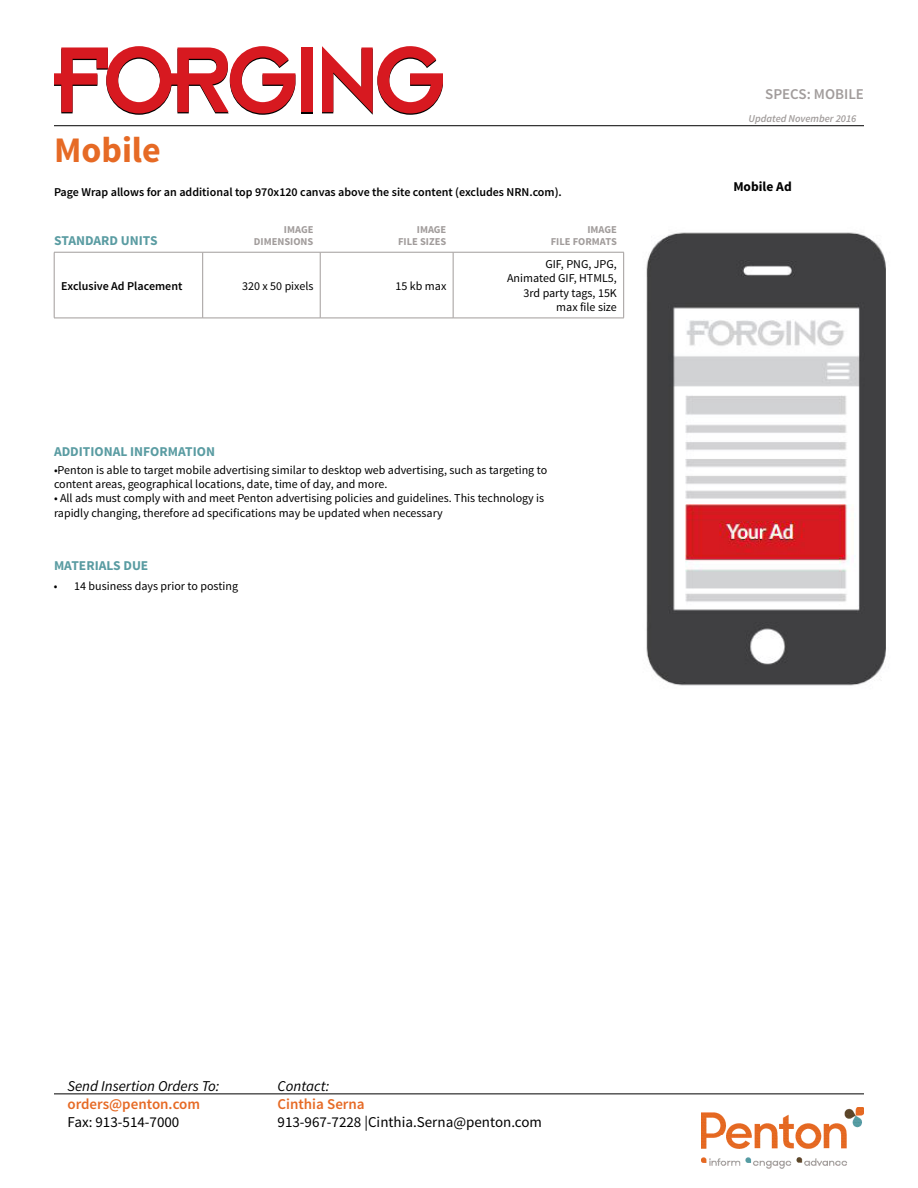
<style>
.page{position:relative;width:918px;height:1188px;background:#fff}
.page>*{position:absolute;margin:0;border:0;box-sizing:border-box;transform-origin:0 0}
.t1{font:700 36px "Source Sans Pro";color:#e66a25}
.t2{font:15px "Source Sans Pro";color:#000}
.t3{font:italic 15px "Source Sans Pro";color:#000}
.t4{font:600 15px "Source Sans Pro";color:#e66a25}
.t5{font:600 15px "Source Sans Pro";color:#a19c9b}
.t6{font:700 13.5px "Source Sans Pro";color:#5a9ca2}
.t7{font:700 13.5px "Source Sans Pro";color:#000}
.t8{font:12px/14.4px "Source Sans Pro";color:#000}
.t9{font:600 12px "Source Sans Pro";color:#000}
.t10{font:700 10.5px/12.6px "Source Sans Pro";color:#a19c9b;text-align:right}
.t11{font:italic 600 10.5px "Source Sans Pro";color:#a19c9b}
</style>
<div class="page">
<hr style="left:54px;top:125px;width:810px;height:1px;background:#000">
<hr style="left:54px;top:1094px;width:810px;height:1px;background:#000">
<img style="left:702px;top:1107px;width:162px;height:62px">
<div style="left:301px;top:49px;width:11px;height:64px;background:#000"></div>
<svg style="left:54px;top:46px;width:241px;height:69px"></svg>
<div style="left:301px;top:47px;width:11px;height:65px;background:#d71920"></div>
<svg style="left:322px;top:46px;width:121px;height:69px"></svg>
<hr style="left:54px;top:252px;width:149px;height:1px;background:#a19c9b">
<hr style="left:54px;top:252px;width:1px;height:66px;background:#a19c9b">
<hr style="left:203px;top:252px;width:117px;height:1px;background:#a19c9b">
<hr style="left:202px;top:252px;width:1px;height:66px;background:#a19c9b">
<hr style="left:320px;top:252px;width:133px;height:1px;background:#a19c9b">
<hr style="left:320px;top:252px;width:1px;height:66px;background:#a19c9b">
<hr style="left:453px;top:252px;width:171px;height:1px;background:#a19c9b">
<hr style="left:453px;top:252px;width:1px;height:66px;background:#a19c9b">
<hr style="left:623px;top:252px;width:1px;height:66px;background:#a19c9b">
<hr style="left:54px;top:318px;width:149px;height:1px;background:#a19c9b">
<hr style="left:203px;top:318px;width:117px;height:1px;background:#a19c9b">
<hr style="left:320px;top:318px;width:133px;height:1px;background:#a19c9b">
<hr style="left:453px;top:318px;width:171px;height:1px;background:#a19c9b">
<img style="left:646px;top:232px;width:240px;height:454px">
<h1 class="t1" style="left:54px;top:127px;width:108px">MOBILE</h1>
<p class="t9" style="left:54px;top:184px;width:509px">Page Wrap allows for an additional top 970x120 canvas above the site content (excludes NRN.com).</p>
<p class="t6" style="left:54px;top:232px;width:105px">STANDARD UNITS</p>
<p class="t10" style="left:284px;top:223px;width:7px">IMAGE</p>
<p class="t10" style="left:254px;top:236px;width:7px">DIMENSIONS</p>
<p class="t10" style="left:398px;top:223px;width:50px">IMAGE<br>FILE SIZES</p>
<p class="t10" style="left:551px;top:223px;width:68px">IMAGE<br>FILE FORMATS</p>
<p class="t9" style="left:61px;top:278px;width:123px">Exclusive Ad Placement</p>
<p class="t8" style="left:242px;top:279px;width:73px">320 x 50 pixels</p>
<p class="t8" style="left:396px;top:279px;width:52px">15 kb max</p>
<p class="t6" style="left:54px;top:442px;width:163px">ADDITIONAL INFORMATION</p>
<p class="t8" style="left:507px;top:257px;width:111px;text-align:right">GIF, PNG, JPG,<br>Animated GIF, HTML5,<br>3rd party tags, 15K max file size</p>
<p class="t8" style="left:54px;top:463px;width:495px">•Penton is able to target mobile advertising similar to desktop web advertising, such as targeting to content areas, geographical locations, date, time of day, and more.</p>
<p class="t8" style="left:54px;top:492px;width:492px">• All ads must comply with and meet Penton advertising policies and guidelines. This technology is rapidly changing, therefore ad specifications may be updated when necessary</p>
<p class="t6" style="left:54px;top:556px;width:96px">MATERIALS DUE</p>
<p class="t8" style="left:54px;top:579px;width:186px">• 14 business days prior to posting</p>
<p class="t5" style="left:765px;top:85px;width:100px">SPECS: MOBILE</p>
<p class="t11" style="left:748px;top:111px;width:110px">Updated November 2016</p>
<p class="t7" style="left:733px;top:177px;width:60px">MOBILE AD</p>
<p class="t3" style="left:68px;top:1077px;width:153px">Send Insertion Orders To:</p>
<p class="t4" style="left:68px;top:1095px;width:134px">orders@penton.com</p>
<p class="t2" style="left:68px;top:1113px;width:113px">Fax: 913-514-7000</p>
<p class="t3" style="left:278px;top:1077px;width:53px">Contact:</p>
<p class="t4" style="left:278px;top:1095px;width:89px">Cinthia Serna</p>
<p class="t2" style="left:278px;top:1113px;width:266px">913-967-7228 |Cinthia.Serna@penton.com</p>
</div>
